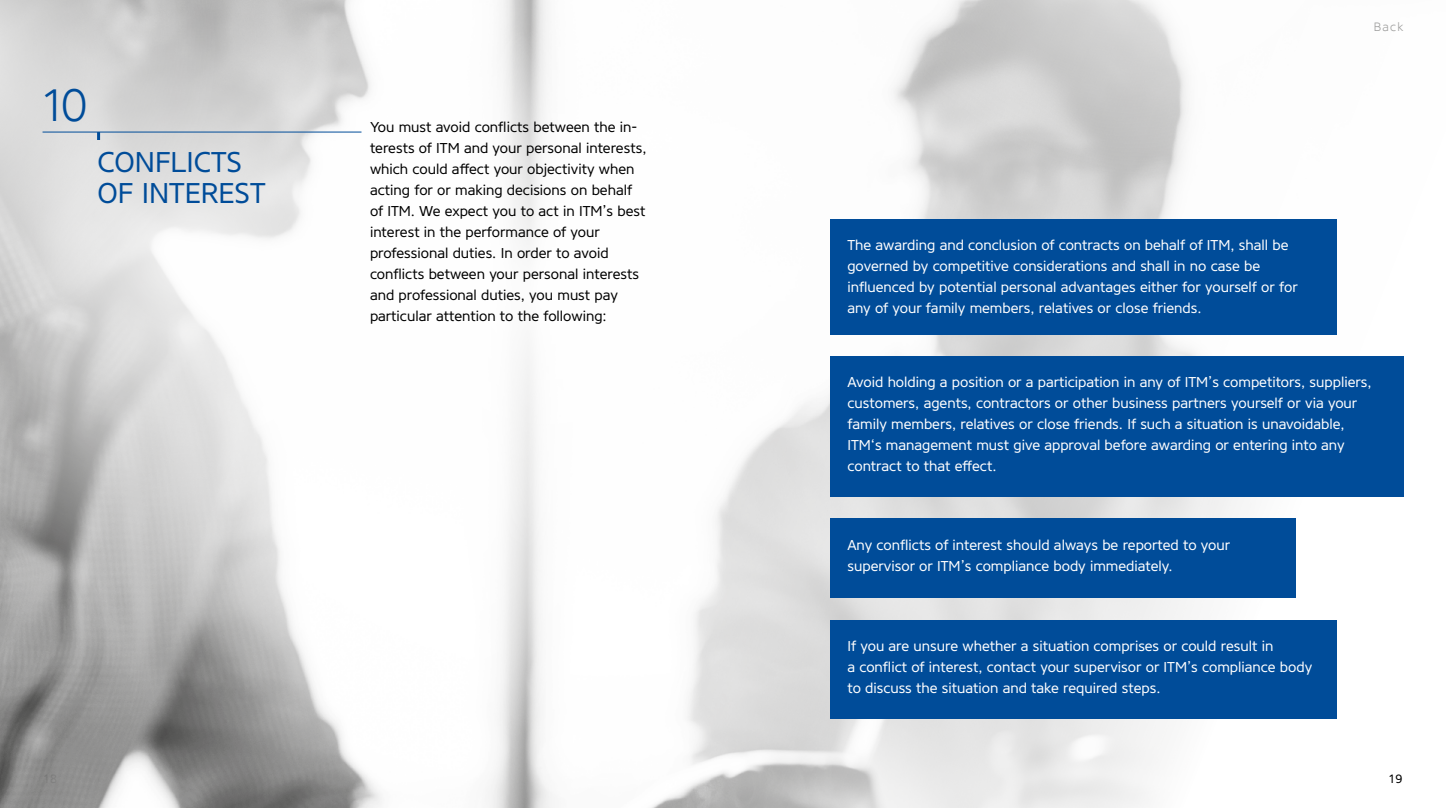
<style>
.page{position:relative;width:1446px;height:808px;background:#fff}
.page>*{position:absolute;margin:0;border:0;box-sizing:border-box;transform-origin:0 0}
.t1{font:300 45px "Core Sans N35";color:#004c99}
.t2{font:28.5px/31.5px "Core Sans N45";color:#004c99}
.t3{font:14.25px/21px "Core Sans N45";color:#fff}
.t4{font:14.25px/21px "Core Sans N45";color:#000}
.t5{font:300 12px "Core Sans N35";color:#9d9d9c}
.t6{font:12px "Core Sans N45";color:#000}
</style>
<div class="page">
<img style="left:0;top:177px;width:1404px;height:631px">
<svg style="left:893px;top:0;width:295px;height:177px;background:#d3d3d3"></svg>
<svg style="left:154px;top:230px;width:526px;height:527px"></svg>
<svg style="left:0;top:0;width:594px;height:662px"></svg>
<div style="left:284px;top:27px;width:526px;height:527px;background:#fff;border-radius:50%"></div>
<svg style="left:0;top:0;width:217px;height:350px;background:#dadada"></svg>
<div style="left:830px;top:219px;width:506px;height:116px;background:#004c99"></div>
<div style="left:830px;top:356px;width:573px;height:141px;background:#004c99"></div>
<div style="left:830px;top:519px;width:466px;height:79px;background:#004c99"></div>
<div style="left:830px;top:620px;width:506px;height:98px;background:#004c99"></div>
<hr style="left:43px;top:132px;width:318px;height:1px;background:#004c99">
<svg style="left:97px;top:132px;width:3px;height:8px"></svg>
<h1 class="t1" style="left:39px;top:76px;width:50px">10</h1>
<h2 class="t2" style="left:98px;top:146px;width:170px">CONFLICTS<br>OF INTEREST</h2>
<p class="t4" style="left:370px;top:117px;width:278px">You must avoid conflicts between the in&shy;terests of ITM and your personal interests, which could affect your objectivity when acting for or making decisions on behalf of ITM. We expect you to act in ITM’s best interest in the performance of your professional duties. In order to avoid conflicts between your personal interests and professional duties, you must pay particular attention to the following:</p>
<p class="t5" style="left:1373px;top:19px;width:31px">Back</p>
<p class="t3" style="left:847px;top:235px;width:452px">The awarding and conclusion of contracts on behalf of ITM, shall be governed by competitive considerations and shall in no case be influenced by potential personal advantages either for yourself or for any of your family members, relatives or close friends.</p>
<p class="t3" style="left:847px;top:372px;width:526px">Avoid holding a position or a participation in any of ITM’s competitors, suppliers, customers, agents, contractors or other business partners yourself or via your family members, relatives or close friends. If such a situation is unavoidable, ITM‘s management must give approval before awarding or entering into any contract to that effect.</p>
<p class="t3" style="left:847px;top:534px;width:384px">Any conflicts of interest should always be reported to your supervisor or ITM’s compliance body immediately.</p>
<p class="t3" style="left:847px;top:636px;width:466px">If you are unsure whether a situation comprises or could result in<br>a conflict of interest, contact your supervisor or ITM’s compliance body to discuss the situation and take required steps.</p>
<p class="t6" style="left:1388px;top:771px;width:15px">19</p>
</div>
